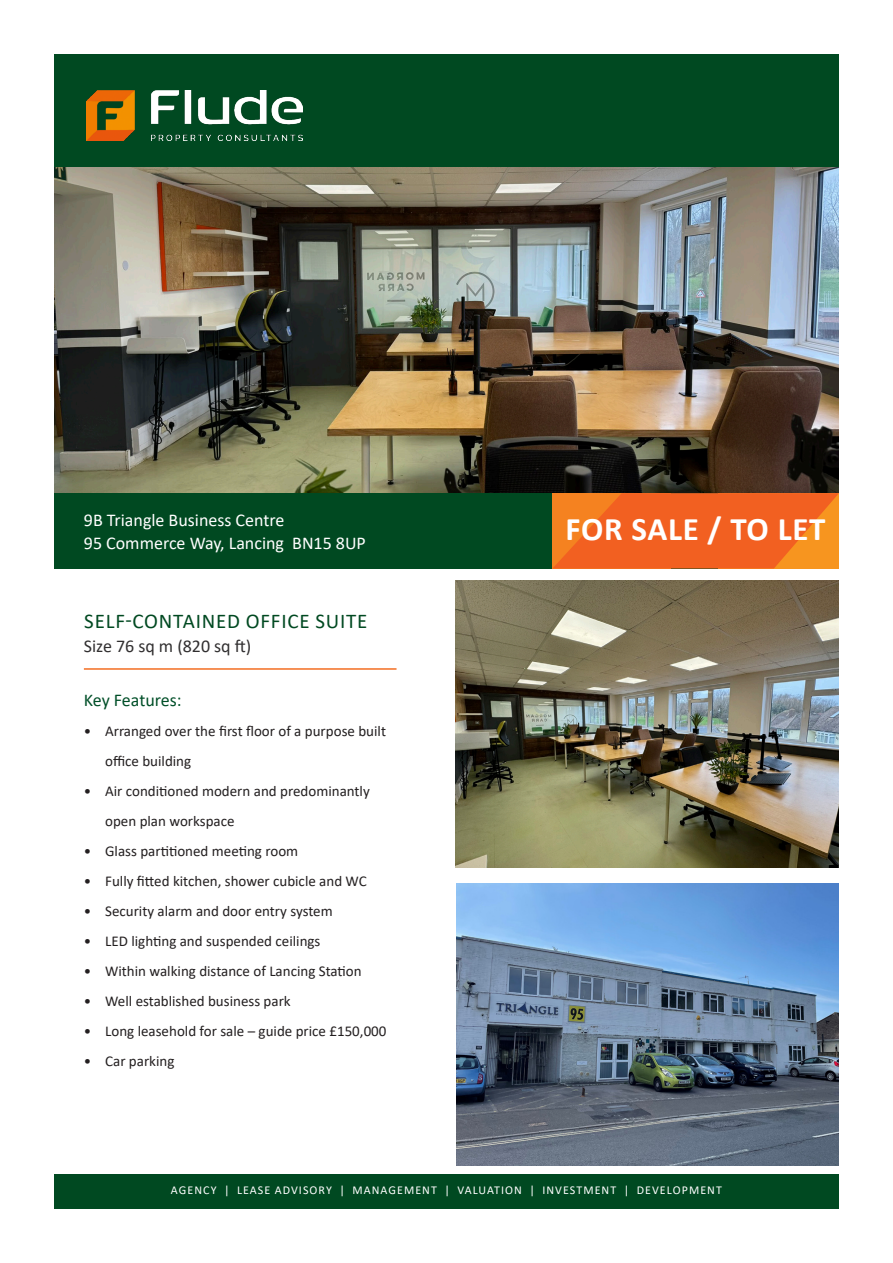
<style>
.page{position:relative;width:893px;height:1263px;background:#fff}
.page>*{position:absolute;margin:0;border:0;box-sizing:border-box;transform-origin:0 0}
.t1{font:700 33px "Calibri";letter-spacing:.02em;color:#fff}
.Flude_-_Main_Header{font:21px "Calibri";letter-spacing:.04em;color:#004921}
.t2{font:18px "Calibri";color:#fff}
.Flude_-_Tagline_Text{font:18px "Calibri";color:#312f30}
.Flude_-_Tagline_Text-2{font:18px "Calibri";letter-spacing:-.005em;color:#004f28}
.t3{font:15px/30px "Calibri";color:#231f20}
.t4{font:12px "Calibri";letter-spacing:.09em;color:#fff}
</style>
<div class="page">
<img style="left:456px;top:884px;width:383px;height:281px">
<img style="left:455px;top:581px;width:384px;height:287px">
<img style="left:54px;top:166px;width:785px;height:327px">
<div style="left:54px;top:493px;width:785px;height:75px;background:#004921"></div>
<hr style="left:84px;top:668px;width:312px;height:2px;background:#f36e21">
<div style="left:54px;top:1175px;width:785px;height:34px;background:#004921"></div>
<div style="left:54px;top:54px;width:785px;height:112px;background:#004921"></div>
<img style="left:87px;top:90px;width:216px;height:51px">
<svg style="left:552px;top:493px;width:287px;height:75px;background:#f26a20"></svg>
<p class="t2" style="left:84px;top:508px;width:202px">9B Triangle Business Centre</p>
<p class="t2" style="left:84px;top:530px;width:284px">95 Commerce Way, Lancing BN15 8UP</p>
<p class="Flude_-_Main_Header" style="left:84px;top:606px;width:285px">SELF-CONTAINED OFFICE SUITE</p>
<p class="Flude_-_Tagline_Text" style="left:84px;top:633px;width:169px">Size 76 sq m (820 sq ft)</p>
<p class="Flude_-_Tagline_Text-2" style="left:84px;top:687px;width:99px">Key Features:</p>
<p class="t3" style="left:105px;top:715px;width:282px;text-indent:-21px">• Arranged over the first floor of a purpose built office building</p>
<p class="t3" style="left:105px;top:775px;width:266px;text-indent:-21px">• Air conditioned modern and predominantly open plan workspace</p>
<p class="t3" style="left:84px;top:835px;width:216px">• Glass partitioned meeting room</p>
<p class="t3" style="left:84px;top:865px;width:284px">• Fully fitted kitchen, shower cubicle and WC</p>
<p class="t3" style="left:84px;top:895px;width:250px">• Security alarm and door entry system</p>
<p class="t3" style="left:84px;top:925px;width:238px">• LED lighting and suspended ceilings</p>
<p class="t3" style="left:84px;top:955px;width:279px">• Within walking distance of Lancing Station</p>
<p class="t3" style="left:84px;top:985px;width:208px">• Well established business park</p>
<p class="t3" style="left:84px;top:1015px;width:304px">• Long leasehold for sale – guide price £150,000</p>
<p class="t3" style="left:84px;top:1045px;width:92px">• Car parking</p>
<p class="t1" style="left:566px;top:506px;width:261px">FOR SALE / TO LET</p>
<p class="t4" style="left:171px;top:1181px;width:552px">AGENCY | LEASE ADVISORY | MANAGEMENT | VALUATION | INVESTMENT | DEVELOPMENT</p>
</div>
